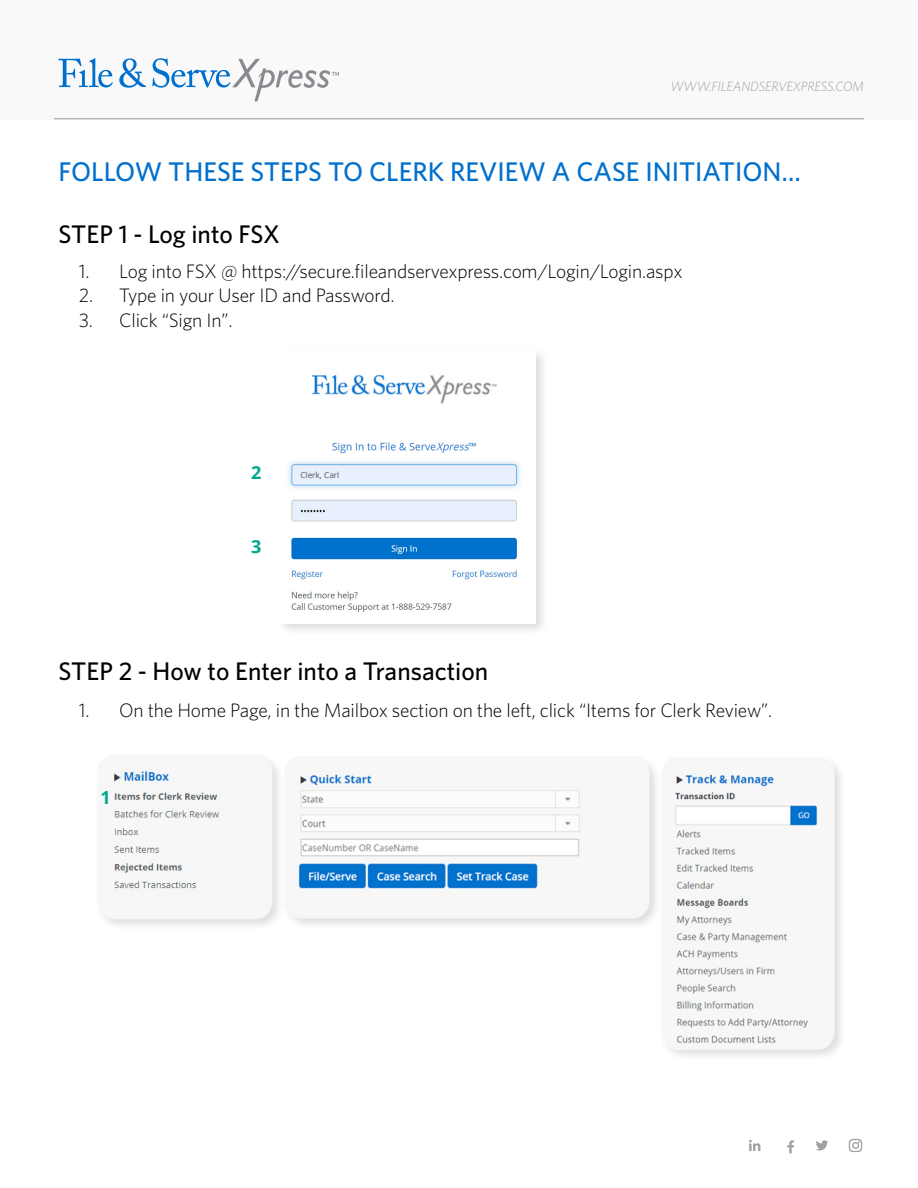
<style>
.page{position:relative;width:918px;height:1188px;background:#fff}
.page>*{position:absolute;margin:0;border:0;box-sizing:border-box;transform-origin:0 0}
.t1{font:500 27px "Whitney";color:#0070ce}
.t2{font:500 25.5px "Whitney";color:#000}
.t3{font:300 19.5px "Whitney";letter-spacing:-.01em;color:#000}
.t4{font:700 18px "Open Sans";color:#00a88d}
.t5{font:italic 300 13.5px "Whitney";letter-spacing:-.01em;color:#9fa1a4}
.t6{font:8.25px "Open Sans";color:#52555b}
</style>
<div class="page">
<svg style="left:749px;top:1140px;width:11px;height:11px"></svg>
<svg style="left:816px;top:1140px;width:12px;height:11px"></svg>
<svg style="left:787px;top:1140px;width:7px;height:13px"></svg>
<svg style="left:849px;top:1139px;width:13px;height:13px"></svg>
<div style="left:0;top:0;width:918px;height:119px;background:#f9f9f9"></div>
<svg style="left:59px;top:58px;width:54px;height:29px"></svg>
<svg style="left:119px;top:59px;width:27px;height:29px"></svg>
<svg style="left:152px;top:58px;width:187px;height:43px"></svg>
<hr style="left:54px;top:118px;width:810px;height:1px;background:#9fa1a4">
<div style="left:276px;top:348px;width:272px;height:288px;background:#000;opacity:.14"></div>
<img style="left:280px;top:351px;width:256px;height:272px">
<div style="left:300px;top:469px;width:52px;height:12px;background:#e8f0fe"></div>
<img style="left:103px;top:761px;width:738px;height:295px">
<p class="t5" style="left:670px;top:77px;width:195px">WWW.FILEANDSERVEXPRESS.COM</p>
<p class="t5" style="left:828px;top:77px;width:38px">PAGE 1</p>
<h1 class="t1" style="left:58px;top:154px;width:744px">FOLLOW THESE STEPS TO CLERK REVIEW A CASE INITIATION…</h1>
<h2 class="t2" style="left:58px;top:217px;width:223px">STEP 1 - Log into FSX</h2>
<p class="t3" style="left:79px;top:258px;width:605px">1. Log into FSX @ https://secure.fileandservexpress.com/Login/Login.aspx</p>
<p class="t3" style="left:79px;top:282px;width:317px">2. Type in your User ID and Password.</p>
<p class="t3" style="left:79px;top:307px;width:155px">3. Click “Sign In”.</p>
<p class="t4" style="left:251px;top:460px;width:12px">2</p>
<p class="t4" style="left:251px;top:534px;width:12px">3</p>
<p class="t6" style="left:300px;top:469px;width:41px">Clerk, Carl</p>
<h2 class="t2" style="left:58px;top:654px;width:431px">STEP 2 - How to Enter into a Transaction</h2>
<p class="t3" style="left:79px;top:697px;width:695px">1. On the Home Page, in the Mailbox section on the left, click “Items for Clerk Review”.</p>
<p class="t4" style="left:100px;top:785px;width:12px">1</p>
</div>
